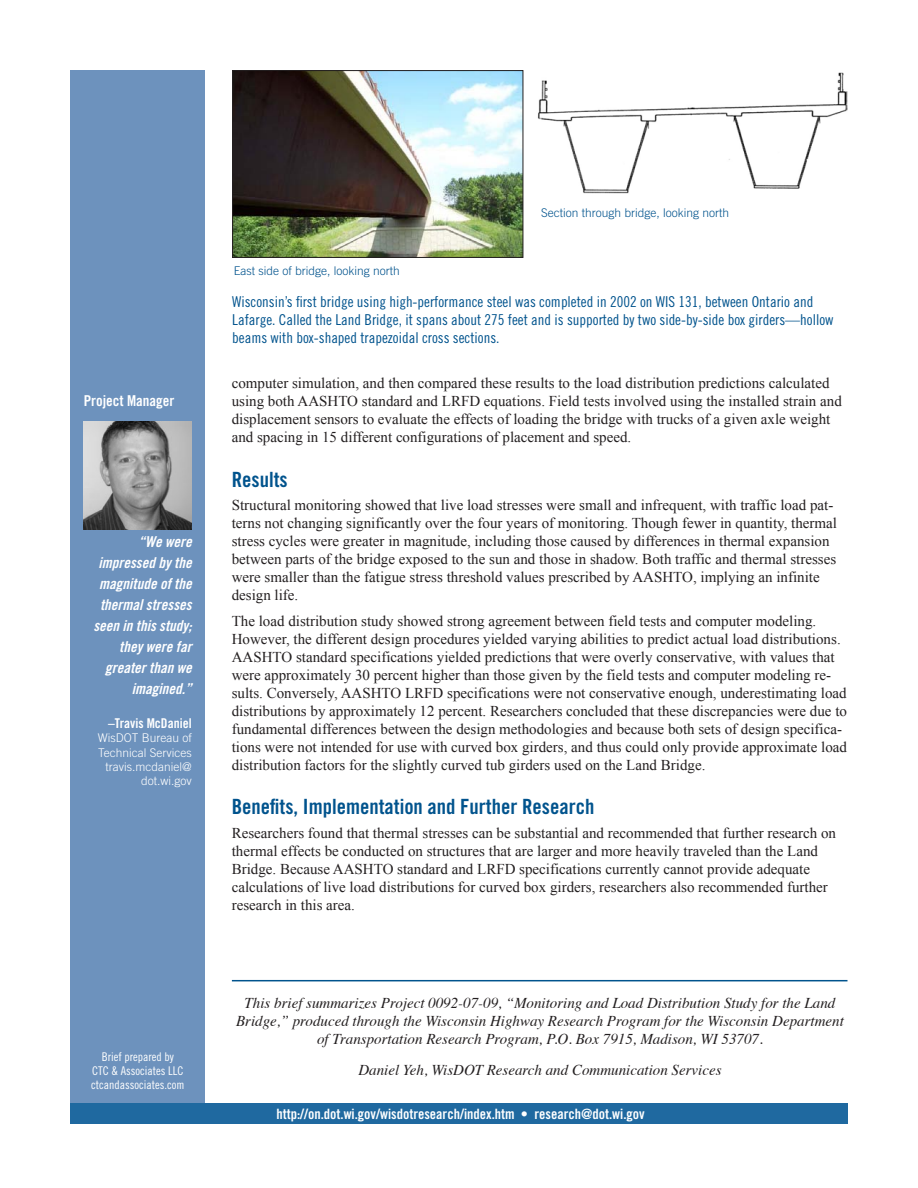
<style>
.page{position:relative;width:918px;height:1188px;background:#fff}
.page>*{position:absolute;margin:0;border:0;box-sizing:border-box;transform-origin:0 0}
.t1{font:21px "Trade Gothic Bold Cond Twenty";color:#00538d}
.t2{font:15px/18px "Times New Roman";color:#231f20}
.t3{font:italic 15px/18px "Times";color:#231f20;text-align:center}
.t4{font:15px/18px "Trade Gothic Cond Eighteen";color:#00538d}
.t5{font:15px/21px "Trade Gothic Bold Cond Twenty Obl";color:#fff;text-align:right}
.t6{font:15px "Trade Gothic Bold Cond Twenty";color:#fff}
.t7{font:14.25px "Trade Gothic Bold Cond Twenty";color:#fff}
.t8{font:13.5px "Trade Gothic Bold Cond Twenty";color:#fff}
.t9{font:300 12px "Trade Gothic";color:#00538d}
.t10{font:300 12px/14.4px "Trade Gothic";color:#fff;text-align:right}
.t11{font:12px/14.4px "Trade Gothic Cond Eighteen";color:#fff;text-align:center}
</style>
<div class="page">
<div style="left:70px;top:70px;width:135px;height:1044px;background:#6d92bd"></div>
<hr style="left:232px;top:980px;width:616px;height:1px;background:#00538d">
<div style="left:70px;top:1104px;width:778px;height:20px;background:#1f69a0"></div>
<img style="left:84px;top:421px;width:108px;height:108px">
<img style="left:234px;top:72px;width:287px;height:184px">
<div style="left:232px;top:70px;width:291px;height:188px;border:1px solid #231f20"></div>
<img style="left:537px;top:72px;width:311px;height:122px">
<p class="t6" style="left:84px;top:391px;width:92px">Project Manager</p>
<p class="t5" style="left:93px;top:531px;width:100px">“We were impressed by the magnitude of the thermal stresses seen in this study; they were far greater than we imagined.”</p>
<p class="t8" style="left:108px;top:715px;width:85px">–Travis McDaniel</p>
<p class="t10" style="left:98px;top:731px;width:96px">WisDOT Bureau of<br>Technical Services travis.mcdaniel@ dot.wi.gov</p>
<p class="t11" style="left:91px;top:1049px;width:95px">Brief prepared by<br>CTC &amp; Associates LLC ctcandassociates.com</p>
<p class="t9" style="left:234px;top:263px;width:168px">East side of bridge, looking north</p>
<p class="t9" style="left:541px;top:206px;width:190px">Section through bridge, looking north</p>
<p class="t4" style="left:232px;top:292px;width:603px">Wisconsin’s first bridge using high-performance steel was completed in 2002 on WIS 131, between Ontario and<br>Lafarge. Called the Land Bridge, it spans about 275 feet and is supported by two side-by-side box girders—hollow beams with box-shaped trapezoidal cross sections.</p>
<p class="t2" style="left:232px;top:374px;width:612px">computer simulation, and then compared these results to the load distribution predictions calculated using both AASHTO standard and LRFD equations. Field tests involved using the installed strain and displacement sensors to evaluate the effects of loading the bridge with trucks of a given axle weight and spacing in 15 different configurations of placement and speed.</p>
<h1 class="t1" style="left:232px;top:466px;width:57px">Results</h1>
<p class="t2" style="left:232px;top:496px;width:607px">Structural monitoring showed that live load stresses were small and infrequent, with traffic load pat&shy;terns not changing significantly over the four years of monitoring. Though fewer in quantity, thermal stress cycles were greater in magnitude, including those caused by differences in thermal expansion between parts of the bridge exposed to the sun and those in shadow. Both traffic and thermal stresses were smaller than the fatigue stress threshold values prescribed by AASHTO, implying an infinite design life.</p>
<p class="t2" style="left:232px;top:612px;width:617px">The load distribution study showed strong agreement between field tests and computer modeling.<br>However, the different design procedures yielded varying abilities to predict actual load distributions.<br>AASHTO standard specifications yielded predictions that were overly conservative, with values that were approximately 30 percent higher than those given by the field tests and computer modeling re&shy;sults. Conversely, AASHTO LRFD specifications were not conservative enough, underestimating load distributions by approximately 12 percent. Researchers concluded that these discrepancies were due to fundamental differences between the design methodologies and because both sets of design specifica&shy;tions were not intended for use with curved box girders, and thus could only provide approximate load distribution factors for the slightly curved tub girders used on the Land Bridge.</p>
<h1 class="t1" style="left:232px;top:794px;width:364px">Benefits, Implementation and Further Research</h1>
<p class="t2" style="left:232px;top:823px;width:606px">Researchers found that thermal stresses can be substantial and recommended that further research on thermal effects be conducted on structures that are larger and more heavily traveled than the Land Bridge. Because AASHTO standard and LRFD specifications currently cannot provide adequate calculations of live load distributions for curved box girders, researchers also recommended further research in this area.</p>
<p class="t3" style="left:236px;top:994px;width:609px">This brief summarizes Project 0092-07-09, “Monitoring and Load Distribution Study for the Land<br>Bridge,” produced through the Wisconsin Highway Research Program for the Wisconsin Department of Transportation Research Program, P.O. Box 7915, Madison, WI 53707.</p>
<p class="t3" style="left:358px;top:1060px;width:365px">Daniel Yeh, WisDOT Research and Communication Services</p>
<p class="t7" style="left:276px;top:1105px;width:370px">http://on.dot.wi.gov/wisdotresearch/index.htm • research@dot.wi.gov</p>
</div>
